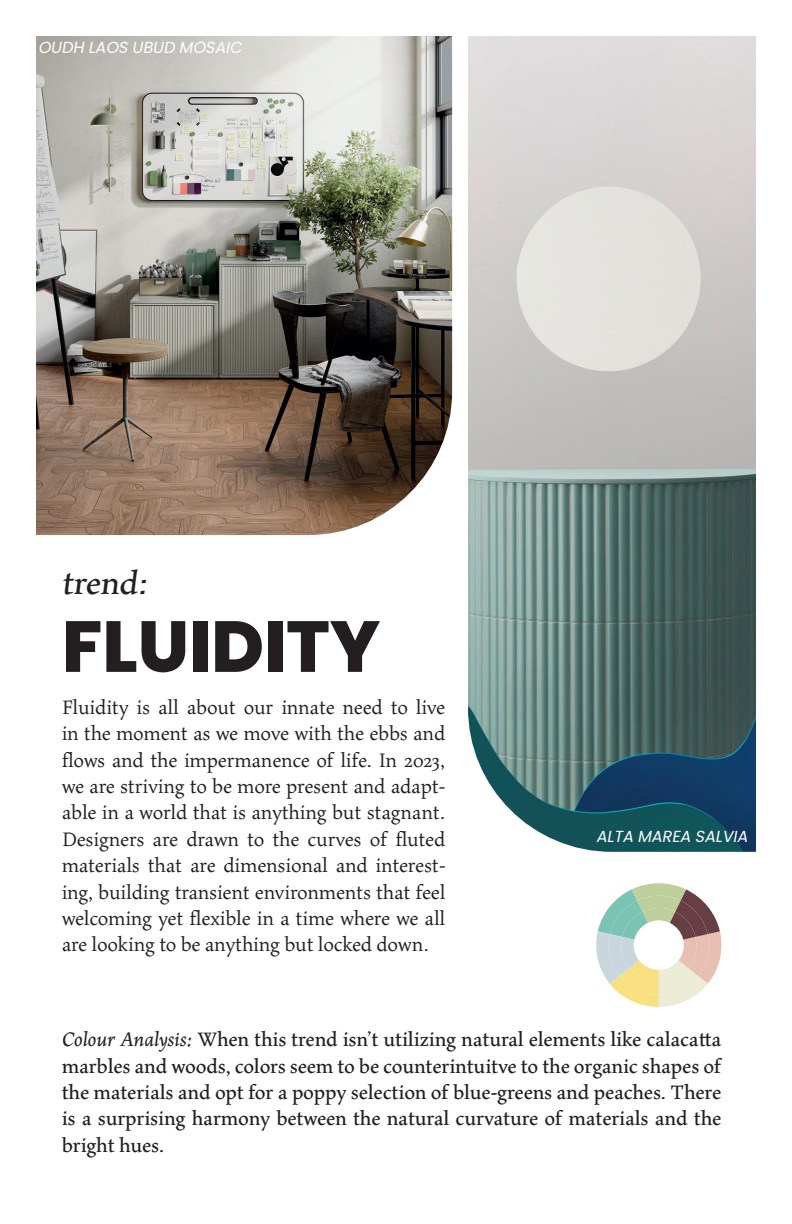
<style>
.page{position:relative;width:792px;height:1224px;background:#fff}
.page>*{position:absolute;margin:0;border:0;box-sizing:border-box;transform-origin:0 0}
.t1{font:800 72px "Poppins";color:#231f20}
.t2{font:36px "Maiola Bk";color:#231f20}
.t3{font:22px/26.4px "Maiola";color:#231f20;text-align:justify}
.t4{font:22px/26.4px "Maiola Bk";color:#231f20;text-align:justify}
.t5{font:italic 16px "Poppins";color:#fff}
.s1{font-style:italic}
</style>
<div class="page">
<img style="left:468px;top:36px;width:288px;height:816px">
<img style="left:36px;top:36px;width:416px;height:499px">
<svg style="left:596px;top:883px;width:125px;height:124px"></svg>
<p class="t5" style="left:38px;top:38px;width:210px">OUDH LAOS UBUD MOSAIC</p>
<h2 class="t2" style="left:62px;top:558px;width:93px">trend:</h2>
<h1 class="t1" style="left:62px;top:605px;width:320px">FLUIDITY</h1>
<p class="t3" style="left:62px;top:694px;width:385px">Fluidity is all about our innate need to live in the moment as we move with the ebbs and flows and the impermanence of life. In 2023, we are striving to be more present and adapt&shy;able in a world that is anything but stagnant.<br>Designers are drawn to the curves of fluted materials that are dimensional and interest&shy;ing, building transient environments that feel welcoming yet flexible in a time where we all are looking to be anything but locked down.</p>
<p class="t5" style="left:596px;top:827px;width:158px">ALTA MAREA SALVIA</p>
<p class="t4" style="left:62px;top:1026px;width:661px"><span class="s1">Colour Analysis:</span> When this trend isn’t utilizing natural elements like calacatta marbles and woods, colors seem to be counterintuitve to the organic shapes of the materials and opt for a poppy selection of blue-greens and peaches. There is a surprising harmony between the natural curvature of materials and the bright hues.</p>
</div>
